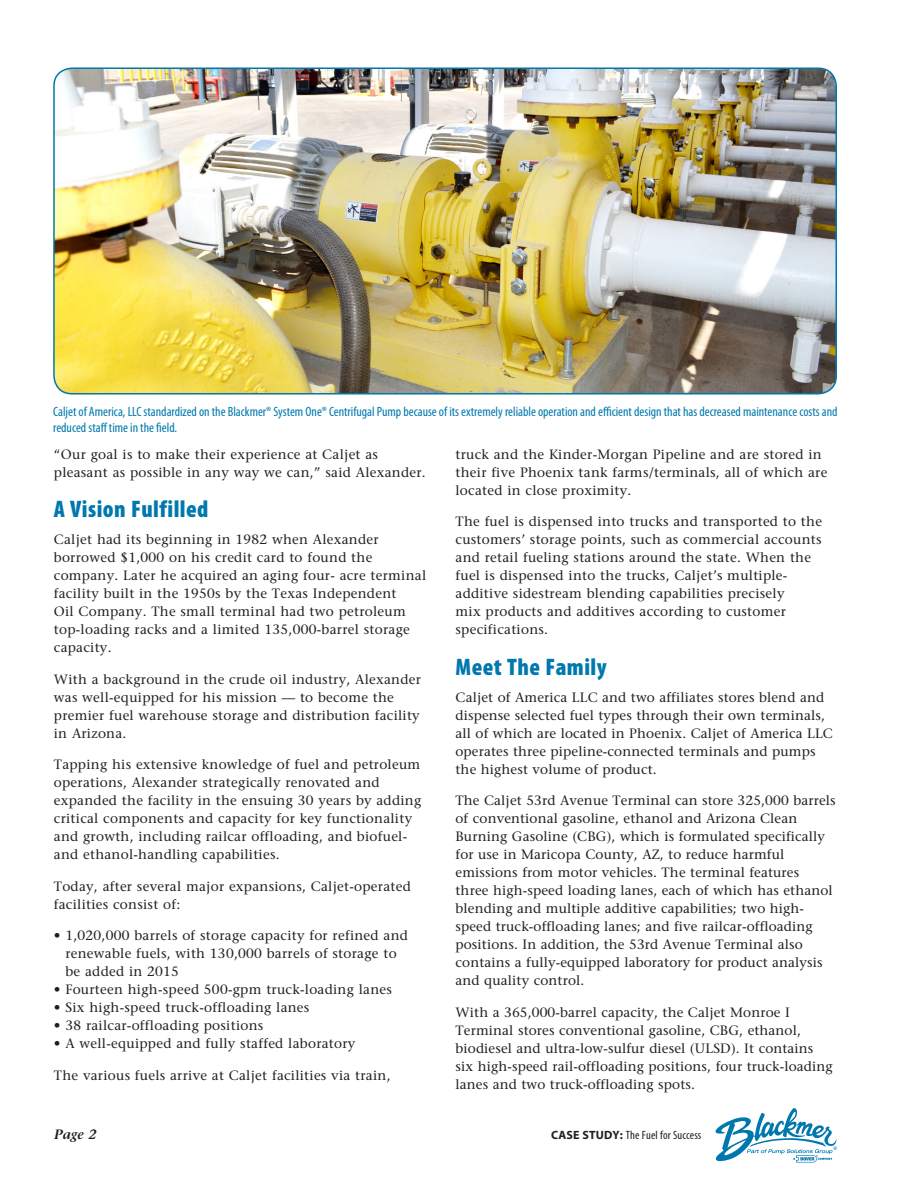
<style>
.page{position:relative;width:918px;height:1188px;background:#fff}
.page>*{position:absolute;margin:0;border:0;box-sizing:border-box;transform-origin:0 0}
.SUBheadline{font:900 condensed 24px "Myriad Pro";letter-spacing:.02em;color:#0078ae}
.SUBheadline-2{font:13.5px/18px "Stone Serif";letter-spacing:.02em;color:#231f20}
.t1{font:condensed 13.5px/16.2px "Myriad Pro";color:#0078ae}
.t2{font:italic 600 13.5px "Stone Serif";color:#231f20}
.t3{font:condensed 12px "Myriad Pro";letter-spacing:.01em;color:#231f20}
.s1{font-weight:700;font-stretch:normal}
</style>
<div class="page">
<svg style="left:715px;top:1108px;width:122px;height:54px"></svg>
<img style="left:54px;top:70px;width:782px;height:322px">
<div style="left:53px;top:67px;width:784px;height:328px;border:2px solid #0078ae;border-radius:18px"></div>
<p class="t1" style="left:53px;top:403px;width:786px">Caljet of America, LLC standardized on the Blackmer® System One® Centrifugal Pump because of its extremely reliable operation and efficient design that has decreased maintenance costs and reduced staff time in the field.</p>
<p class="SUBheadline-2" style="left:54px;top:445px;width:373px">“Our goal is to make their experience at Caljet as pleasant as possible in any way we can,” said Alexander.</p>
<p class="SUBheadline" style="left:54px;top:496px;width:156px">A Vision Fulfilled</p>
<p class="SUBheadline-2" style="left:54px;top:531px;width:374px">Caljet had its beginning in 1982 when Alexander borrowed $1,000 on his credit card to found the company. Later he acquired an aging four- acre terminal facility built in the 1950s by the Texas Independent<br>Oil Company. The small terminal had two petroleum top-loading racks and a limited 135,000-barrel storage capacity.</p>
<p class="SUBheadline-2" style="left:54px;top:670px;width:369px">With a background in the crude oil industry, Alexander was well-equipped for his mission — to become the premier fuel warehouse storage and distribution facility in Arizona.</p>
<p class="SUBheadline-2" style="left:54px;top:756px;width:369px">Tapping his extensive knowledge of fuel and petroleum operations, Alexander strategically renovated and expanded the facility in the ensuing 30 years by adding critical components and capacity for key functionality and growth, including railcar offloading, and biofuel&shy;and ethanol-handling capabilities.</p>
<p class="SUBheadline-2" style="left:54px;top:877px;width:358px">Today, after several major expansions, Caljet-operated facilities consist of:</p>
<p class="SUBheadline-2" style="left:65px;top:927px;width:344px;text-indent:-12px">• 1,020,000 barrels of storage capacity for refined and renewable fuels, with 130,000 barrels of storage to be added in 2015</p>
<p class="SUBheadline-2" style="left:54px;top:981px;width:340px">• Fourteen high-speed 500-gpm truck-loading lanes</p>
<p class="SUBheadline-2" style="left:54px;top:999px;width:257px">• Six high-speed truck-offloading lanes</p>
<p class="SUBheadline-2" style="left:54px;top:1017px;width:211px">• 38 railcar-offloading positions</p>
<p class="SUBheadline-2" style="left:54px;top:1035px;width:303px">• A well-equipped and fully staffed laboratory</p>
<p class="SUBheadline-2" style="left:54px;top:1066px;width:338px">The various fuels arrive at Caljet facilities via train,</p>
<p class="t2" style="left:54px;top:1126px;width:44px">Page 2</p>
<p class="SUBheadline-2" style="left:456px;top:445px;width:373px">truck and the Kinder-Morgan Pipeline and are stored in their five Phoenix tank farms/terminals, all of which are located in close proximity.</p>
<p class="SUBheadline-2" style="left:456px;top:513px;width:368px">The fuel is dispensed into trucks and transported to the customers’ storage points, such as commercial accounts and retail fueling stations around the state. When the fuel is dispensed into the trucks, Caljet’s multiple&shy;additive sidestream blending capabilities precisely<br>mix products and additives according to customer specifications.</p>
<p class="SUBheadline" style="left:456px;top:654px;width:153px">Meet The Family</p>
<p class="SUBheadline-2" style="left:456px;top:688px;width:379px">Caljet of America LLC and two affiliates stores blend and dispense selected fuel types through their own terminals, all of which are located in Phoenix. Caljet of America LLC operates three pipeline-connected terminals and pumps the highest volume of product.</p>
<p class="SUBheadline-2" style="left:456px;top:792px;width:382px">The Caljet 53rd Avenue Terminal can store 325,000 barrels of conventional gasoline, ethanol and Arizona Clean Burning Gasoline (CBG), which is formulated specifically for use in Maricopa County, AZ, to reduce harmful emissions from motor vehicles. The terminal features<br>three high-speed loading lanes, each of which has ethanol blending and multiple additive capabilities; two high&shy;speed truck-offloading lanes; and five railcar-offloading positions. In addition, the 53rd Avenue Terminal also contains a fully-equipped laboratory for product analysis and quality control.</p>
<p class="SUBheadline-2" style="left:456px;top:1003px;width:379px">With a 365,000-barrel capacity, the Caljet Monroe I Terminal stores conventional gasoline, CBG, ethanol, biodiesel and ultra-low-sulfur diesel (ULSD). It contains six high-speed rail-offloading positions, four truck-loading lanes and two truck-offloading spots.</p>
<p class="t3" style="left:551px;top:1128px;width:152px"><span class="s1">CASE STUDY:</span> The Fuel for Success</p>
</div>
